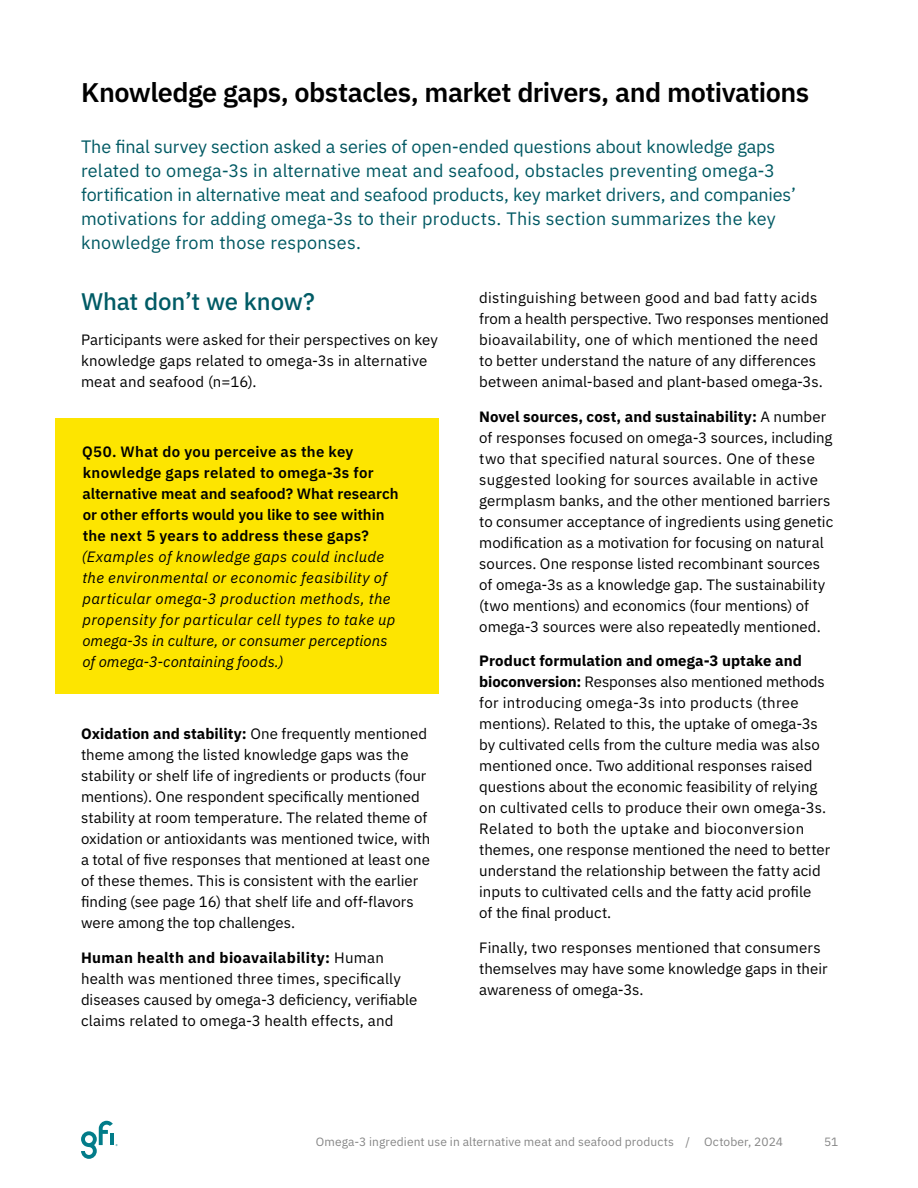
<style>
.page{position:relative;width:918px;height:1188px;background:#fff}
.page>*{position:absolute;margin:0;border:0;box-sizing:border-box;transform-origin:0 0}
.t1{font:600 27px "IBM Plex Sans";letter-spacing:-.02em;color:#000}
.t2{font:500 24px "IBM Plex Sans";letter-spacing:-.005em;color:#005b65}
.t3{font:18px/24px "IBM Plex Sans";color:#005963}
.t4{font:15px/21px "IBM Plex Sans";letter-spacing:.005em;color:#000}
.t5{font:italic 15px/21px "IBM Plex Sans";letter-spacing:.02em;color:#000}
.t6{font:600 15px/21px "IBM Plex Sans";letter-spacing:.015em;color:#000}
.t7{font:12px "IBM Plex Sans";letter-spacing:.01em;color:#868686}
.s1{font-weight:700}
</style>
<div class="page">
<svg style="left:81px;top:1121px;width:37px;height:38px"></svg>
<div style="left:55px;top:418px;width:384px;height:276px;background:#fde500"></div>
<h1 class="t1" style="left:81px;top:71px;width:730px">Knowledge gaps, obstacles, market drivers, and motivations</h1>
<p class="t3" style="left:81px;top:133px;width:717px">The final survey section asked a series of open-ended questions about knowledge gaps related to omega-3s in alternative meat and seafood, obstacles preventing omega-3 fortification in alternative meat and seafood products, key market drivers, and companies’ motivations for adding omega-3s to their products. This section summarizes the key knowledge from those responses.</p>
<h2 class="t2" style="left:81px;top:283px;width:236px">What don’t we know?</h2>
<p class="t4" style="left:81px;top:328px;width:358px">Participants were asked for their perspectives on key knowledge gaps related to omega-3s in alternative meat and seafood (n=16).</p>
<p class="t4" style="left:479px;top:286px;width:351px">distinguishing between good and bad fatty acids from a health perspective. Two responses mentioned bioavailability, one of which mentioned the need to better understand the nature of any differences between animal-based and plant-based omega-3s.</p>
<p class="t4" style="left:479px;top:405px;width:355px"><span class="s1">Novel sources, cost, and sustainability:</span> A number of responses focused on omega-3 sources, including two that specified natural sources. One of these suggested looking for sources available in active germplasm banks, and the other mentioned barriers to consumer acceptance of ingredients using genetic modification as a motivation for focusing on natural sources. One response listed recombinant sources of omega-3s as a knowledge gap. The sustainability (two mentions) and economics (four mentions) of omega-3 sources were also repeatedly mentioned.</p>
<p class="t4" style="left:479px;top:649px;width:352px"><span class="s1">Product formulation and omega-3 uptake and bioconversion:</span> Responses also mentioned methods for introducing omega-3s into products (three mentions). Related to this, the uptake of omega-3s by cultivated cells from the culture media was also mentioned once. Two additional responses raised questions about the economic feasibility of relying on cultivated cells to produce their own omega-3s.<br>Related to both the uptake and bioconversion themes, one response mentioned the need to better understand the relationship between the fatty acid inputs to cultivated cells and the fatty acid profile<br>of the final product.</p>
<p class="t4" style="left:479px;top:936px;width:350px">Finally, two responses mentioned that consumers themselves may have some knowledge gaps in their awareness of omega-3s.</p>
<p class="t6" style="left:82px;top:440px;width:318px">Q50. What do you perceive as the key knowledge gaps related to omega-3s for alternative meat and seafood? What research or other efforts would you like to see within the next 5 years to address these gaps?</p>
<p class="t5" style="left:82px;top:545px;width:315px">(Examples of knowledge gaps could include the environmental or economic feasibility of particular omega-3 production methods, the propensity for particular cell types to take up omega-3s in culture, or consumer perceptions of omega-3-containing foods.)</p>
<p class="t4" style="left:81px;top:722px;width:351px"><span class="s1">Oxidation and stability:</span> One frequently mentioned theme among the listed knowledge gaps was the stability or shelf life of ingredients or products (four mentions). One respondent specifically mentioned stability at room temperature. The related theme of oxidation or antioxidants was mentioned twice, with a total of five responses that mentioned at least one of these themes. This is consistent with the earlier finding (see page 16) that shelf life and off-flavors were among the top challenges.</p>
<p class="t4" style="left:81px;top:946px;width:338px"><span class="s1">Human health and bioavailability:</span> Human health was mentioned three times, specifically diseases caused by omega-3 deficiency, verifiable claims related to omega-3 health effects, and</p>
<p class="t7" style="left:316px;top:1133px;width:469px">Omega-3 ingredient use in alternative meat and seafood products / October, 2024</p>
<p class="t7" style="left:824px;top:1133px;width:16px">51</p>
</div>
